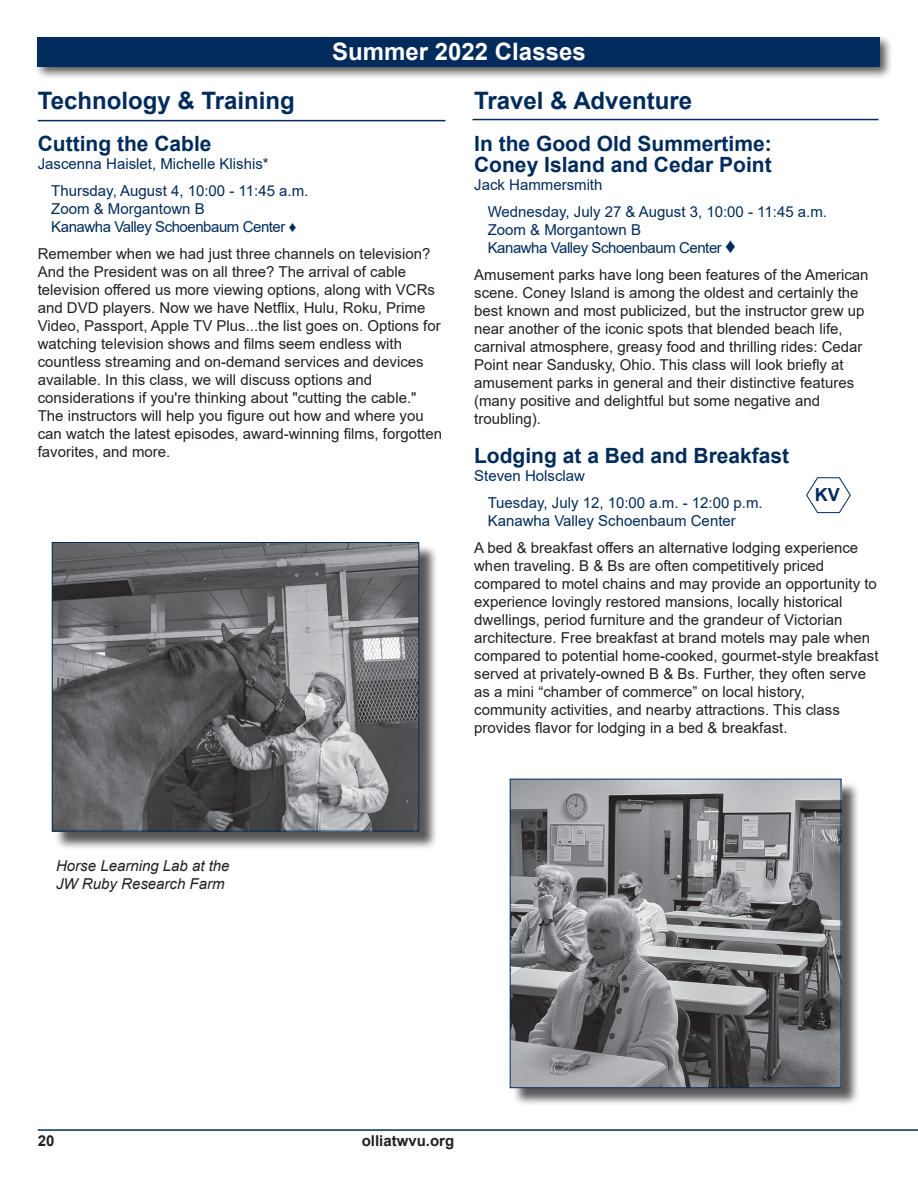
<style>
.page{position:relative;width:918px;height:1188px;background:#fff}
.page>*{position:absolute;margin:0;border:0;box-sizing:border-box;transform-origin:0 0}
.Heading_1{font:700 24px "Arial";color:#002b5c}
.Heading_1-2{font:700 24px "Arial";color:#fff}
.Heading_1-3{font:700 21px "Arial";color:#002b5c}
.Heading_1-4{font:700 18px "Arial";color:#002b5c}
.Heading_1-5{font:15px/18px "Arial";color:#231f20}
.Heading_1-6{font:15px "Arial";color:#002b5c}
.Heading_1-7{font:15px "Arial";letter-spacing:-.03em;color:#002b5c}
.Heading_1-8{font:italic 15px "Arial";color:#231f20}
.t1{font:700 15px "Arial";color:#231f20}
.s1{font-size:21px}
</style>
<div class="page">
<hr style="left:38px;top:1129px;width:880px;height:2px;background:#002b5c">
<div style="left:34px;top:34px;width:859px;height:46px;background:#231f20;opacity:.75"></div>
<div style="left:38px;top:38px;width:842px;height:29px;background:#002b5c"></div>
<hr style="left:472px;top:119px;width:407px;height:1px;background:#002b5c">
<svg style="left:806px;top:477px;width:45px;height:36px"></svg>
<div style="left:512px;top:781px;width:348px;height:326px;background:#231f20;opacity:.75"></div>
<img style="left:512px;top:781px;width:327px;height:305px">
<div style="left:510px;top:779px;width:331px;height:309px;border:1px solid #002b5c"></div>
<hr style="left:38px;top:120px;width:407px;height:1px;background:#002b5c">
<div style="left:54px;top:544px;width:384px;height:306px;background:#231f20;opacity:.75"></div>
<img style="left:54px;top:544px;width:363px;height:285px">
<div style="left:52px;top:542px;width:367px;height:289px;border:1px solid #002b5c"></div>
<p class="Heading_1-2" style="left:332px;top:34px;width:255px">Summer 2022 Classes</p>
<p class="Heading_1" style="left:474px;top:84px;width:219px">Travel &amp; Adventure</p>
<p class="Heading_1-3" style="left:474px;top:129px;width:299px">In the Good Old Summertime:</p>
<p class="Heading_1-3" style="left:474px;top:150px;width:299px">Coney Island and Cedar Point</p>
<p class="Heading_1-6" style="left:474px;top:175px;width:130px">Jack Hammersmith</p>
<p class="Heading_1-6" style="left:488px;top:202px;width:341px">Wednesday, July 27 &amp; August 3, 10:00 - 11:45 a.m.</p>
<p class="Heading_1-6" style="left:488px;top:220px;width:155px">Zoom &amp; Morgantown B</p>
<p class="Heading_1-7" style="left:488px;top:238px;width:250px">Kanawha Valley Schoenbaum Center <span class="s1">♦</span></p>
<p class="Heading_1-5" style="left:474px;top:266px;width:396px">Amusement parks have long been features of the American scene. Coney Island is among the oldest and certainly the best known and most publicized, but the instructor grew up near another of the iconic spots that blended beach life, carnival atmosphere, greasy food and thrilling rides: Cedar Point near Sandusky, Ohio. This class will look briefly at amusement parks in general and their distinctive features (many positive and delightful but some negative and troubling).</p>
<p class="Heading_1-3" style="left:474px;top:441px;width:317px">Lodging at a Bed and Breakfast</p>
<p class="Heading_1-6" style="left:474px;top:466px;width:112px">Steven Holsclaw</p>
<p class="Heading_1-6" style="left:488px;top:493px;width:277px">Tuesday, July 12, 10:00 a.m. - 12:00 p.m.</p>
<p class="Heading_1-6" style="left:488px;top:511px;width:250px">Kanawha Valley Schoenbaum Center</p>
<p class="Heading_1-5" style="left:474px;top:539px;width:406px">A bed &amp; breakfast offers an alternative lodging experience when traveling. B &amp; Bs are often competitively priced compared to motel chains and may provide an opportunity to experience lovingly restored mansions, locally historical dwellings, period furniture and the grandeur of Victorian architecture. Free breakfast at brand motels may pale when compared to potential home-cooked, gourmet-style breakfast served at privately-owned B &amp; Bs. Further, they often serve as a mini “chamber of commerce” on local history, community activities, and nearby attractions. This class provides flavor for lodging in a bed &amp; breakfast.</p>
<p class="Heading_1" style="left:38px;top:84px;width:258px">Technology &amp; Training</p>
<p class="Heading_1-3" style="left:38px;top:129px;width:175px">Cutting the Cable</p>
<p class="Heading_1-6" style="left:38px;top:154px;width:232px">Jascenna Haislet, Michelle Klishis*</p>
<p class="Heading_1-6" style="left:51px;top:181px;width:259px">Thursday, August 4, 10:00 - 11:45 a.m.</p>
<p class="Heading_1-6" style="left:51px;top:199px;width:155px">Zoom &amp; Morgantown B</p>
<p class="Heading_1-7" style="left:51px;top:217px;width:247px">Kanawha Valley Schoenbaum Center ♦</p>
<p class="Heading_1-5" style="left:38px;top:245px;width:406px">Remember when we had just three channels on television?<br>And the President was on all three? The arrival of cable television offered us more viewing options, along with VCRs and DVD players. Now we have Netflix, Hulu, Roku, Prime Video, Passport, Apple TV Plus...the list goes on. Options for watching television shows and films seem endless with countless streaming and on-demand services and devices available. In this class, we will discuss options and considerations if you're thinking about "cutting the cable." The instructors will help you figure out how and where you can watch the latest episodes, award-winning films, forgotten favorites, and more.</p>
<p class="Heading_1-4" style="left:815px;top:482px;width:27px">KV</p>
<p class="Heading_1-8" style="left:56px;top:856px;width:175px">Horse Learning Lab at the</p>
<p class="Heading_1-8" style="left:56px;top:874px;width:170px">JW Ruby Research Farm</p>
<p class="t1" style="left:38px;top:1131px;width:18px">20</p>
<p class="t1" style="left:362px;top:1131px;width:94px">olliatwvu.org</p>
</div>
